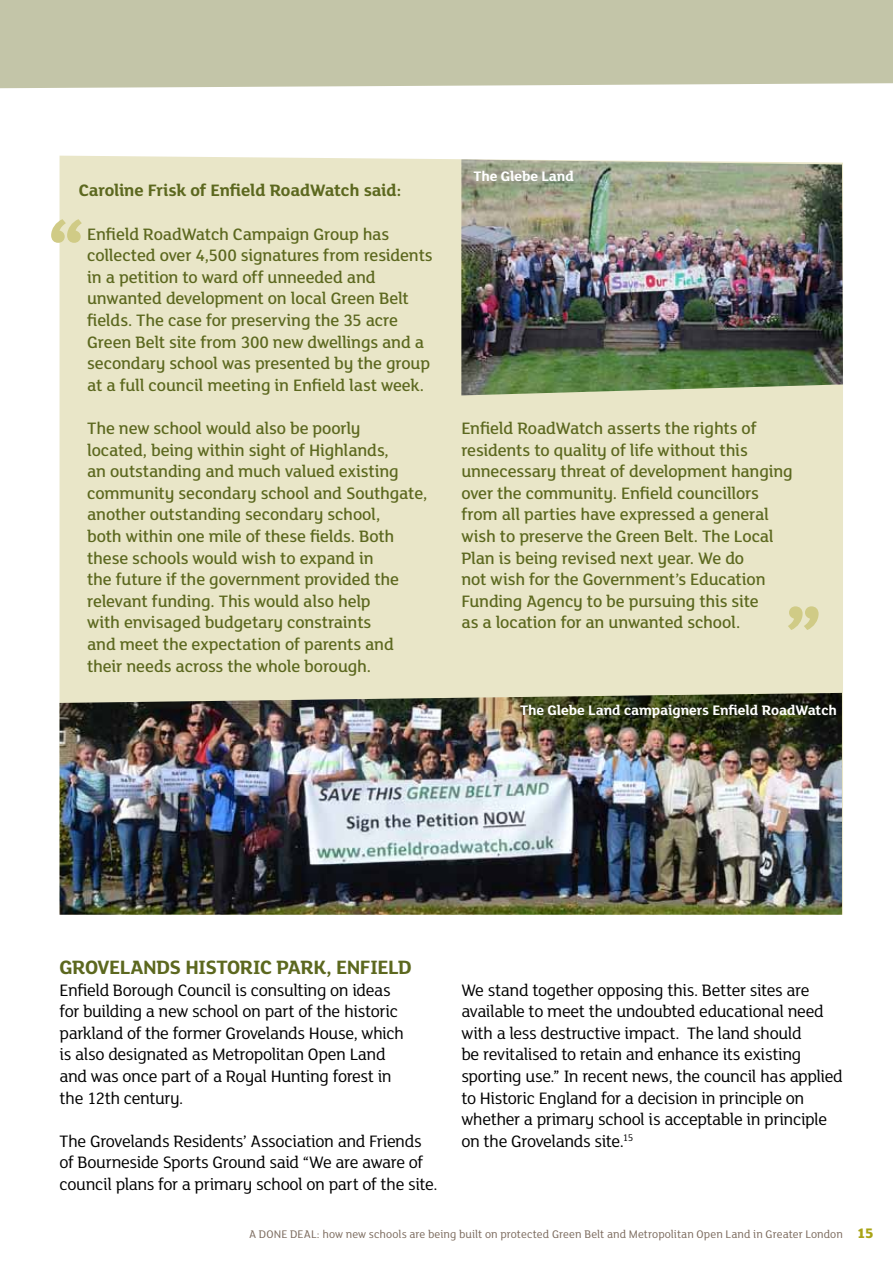
<style>
.page{position:relative;width:893px;height:1263px;background:#fff}
.page>*{position:absolute;margin:0;border:0;box-sizing:border-box;transform-origin:0 0}
.t1{font:700 21px "FS Lola";letter-spacing:-.025em;color:#5c681f}
.t2{font:500 18px/21.6px "FS Lola";letter-spacing:-.01em;color:#5c681f}
.t3{font:18px/21.6px "FS Lola";letter-spacing:-.025em;color:#000}
.t4{font:700 18px "FS Lola";letter-spacing:-.015em;color:#5c681f}
.t5{font:700 15px "FS Lola";letter-spacing:-.01em;color:#fff}
.t6{font:12px "FS Lola";letter-spacing:.005em;color:#7b6a5d}
.s1{font-weight:800;font-size:15px;color:#a9a415}
</style>
<div class="page">
<div style="left:0;top:0;width:893px;height:88px;background:#c3c5a8"></div>
<div style="left:60px;top:156px;width:783px;height:759px;background:#e9e6c8"></div>
<img style="left:461px;top:159px;width:382px;height:236px">
<img style="left:60px;top:693px;width:782px;height:222px">
<svg style="left:51px;top:219px;width:31px;height:24px"></svg>
<svg style="left:788px;top:606px;width:31px;height:24px"></svg>
<p class="t5" style="left:473px;top:166px;width:102px">The Glebe Land</p>
<p class="t4" style="left:79px;top:178px;width:324px">Caroline Frisk of Enfield RoadWatch said:</p>
<p class="t2" style="left:87px;top:222px;width:347px">Enfield RoadWatch Campaign Group has collected over 4,500 signatures from residents in a petition to ward off unneeded and unwanted development on local Green Belt fields. The case for preserving the 35 acre Green Belt site from 300 new dwellings and a secondary school was presented by the group at a full council meeting in Enfield last week.</p>
<p class="t2" style="left:87px;top:417px;width:342px">The new school would also be poorly<br>located, being within sight of Highlands,<br>an outstanding and much valued existing community secondary school and Southgate, another outstanding secondary school,<br>both within one mile of these fields. Both these schools would wish to expand in<br>the future if the government provided the relevant funding. This would also help<br>with envisaged budgetary constraints<br>and meet the expectation of parents and their needs across the whole borough.</p>
<p class="t2" style="left:461px;top:417px;width:333px">Enfield RoadWatch asserts the rights of residents to quality of life without this unnecessary threat of development hanging over the community. Enfield councillors from all parties have expressed a general wish to preserve the Green Belt. The Local Plan is being revised next year. We do<br>not wish for the Government’s Education Funding Agency to be pursuing this site<br>as a location for an unwanted school.</p>
<p class="t5" style="left:520px;top:700px;width:318px">The Glebe Land campaigners Enfield RoadWatch</p>
<p class="t1" style="left:60px;top:953px;width:62px">Grovelan</p>
<p class="t1" style="left:156px;top:953px;width:41px">ds Historic</p>
<p class="t1" style="left:277px;top:953px;width:82px">Park, Enfiel</p>
<p class="t1" style="left:398px;top:953px;width:15px">d</p>
<p class="t3" style="left:60px;top:978px;width:346px">Enfield Borough Council is consulting on ideas for building a new school on part of the historic parkland of the former Grovelands House, which is also designated as Metropolitan Open Land and was once part of a Royal Hunting forest in the 12th century.</p>
<p class="t3" style="left:60px;top:1129px;width:380px">The Grovelands Residents’ Association and Friends of Bourneside Sports Ground said “We are aware of council plans for a primary school on part of the site.</p>
<p class="t3" style="left:461px;top:978px;width:383px">We stand together opposing this. Better sites are available to meet the undoubted educational need with a less destructive impact. The land should<br>be revitalised to retain and enhance its existing sporting use.” In recent news, the council has applied to Historic England for a decision in principle on whether a primary school is acceptable in principle on the Grovelands site.<sup>15</sup></p>
<p class="t6" style="left:249px;top:1226px;width:626px">A Don e Deal : how new schools are being built on protected Green Belt and Metropolitan Open Land in Greater London <span class="s1">15</span></p>
</div>
